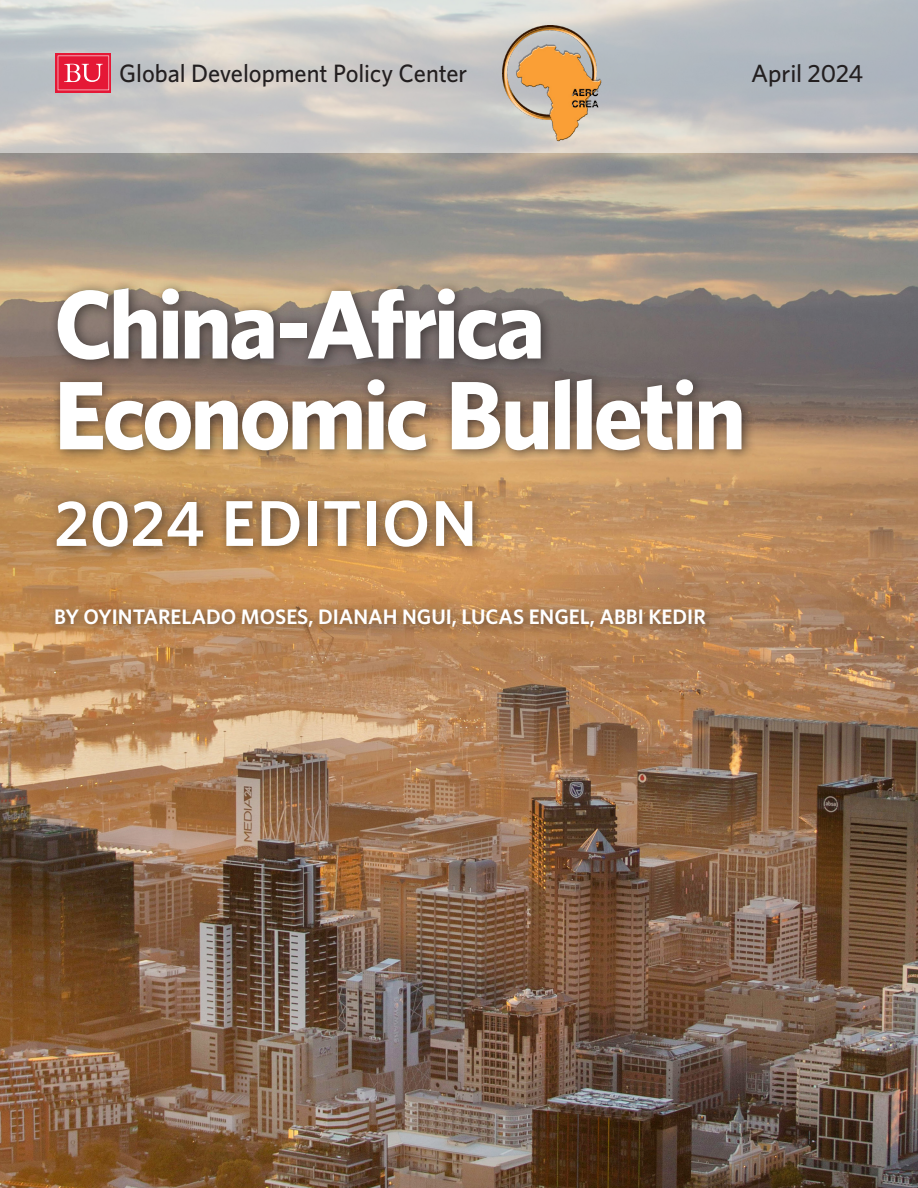
<style>
.page{position:relative;width:918px;height:1188px;background:#fff}
.page>*{position:absolute;margin:0;border:0;box-sizing:border-box;transform-origin:0 0}
.report_title{font:700 97.5px/90.8px "Whitney";letter-spacing:-.035em;color:#fff}
.report_title-2{font:600 64.8px "Whitney";letter-spacing:.01em;color:#fff}
.t1{font:500 25.2px "Whitney";color:#231f20}
.TITLE_SUB{font:500 24.9px "Whitney";letter-spacing:-.01em;color:#231f20}
.report_subtitle{font:600 21px "Whitney";color:#fff}
</style>
<div class="page">
<img style="left:0;top:153px;width:918px;height:1035px">
<svg style="left:0;top:0;width:918px;height:153px;background:#c8c8c8"></svg>
<div style="left:46px;top:279px;width:709px;height:360px;background:#231f20;opacity:.71"></div>
<div style="left:56px;top:53px;width:55px;height:39px;background:linear-gradient(to right,#f07d8e,#f07d8e)"></div>
<svg style="left:58px;top:56px;width:51px;height:34px;background:#e83953"></svg>
<img style="left:502px;top:25px;width:99px;height:116px">
<p class="t1" style="left:119px;top:57px;width:350px">Global Development Policy Center</p>
<p class="TITLE_SUB" style="left:751px;top:57px;width:113px">April 2024</p>
<p class="report_title" style="left:54px;top:277px;width:694px">China-Africa<br>Economic Bulletin</p>
<p class="report_title-2" style="left:54px;top:480px;width:425px">2024 EDITION</p>
<p class="report_subtitle" style="left:54px;top:603px;width:653px">BY OYINTARELADO MOSES, DIANAH NGUI, LUCAS ENGEL, ABBI KEDIR</p>
</div>
